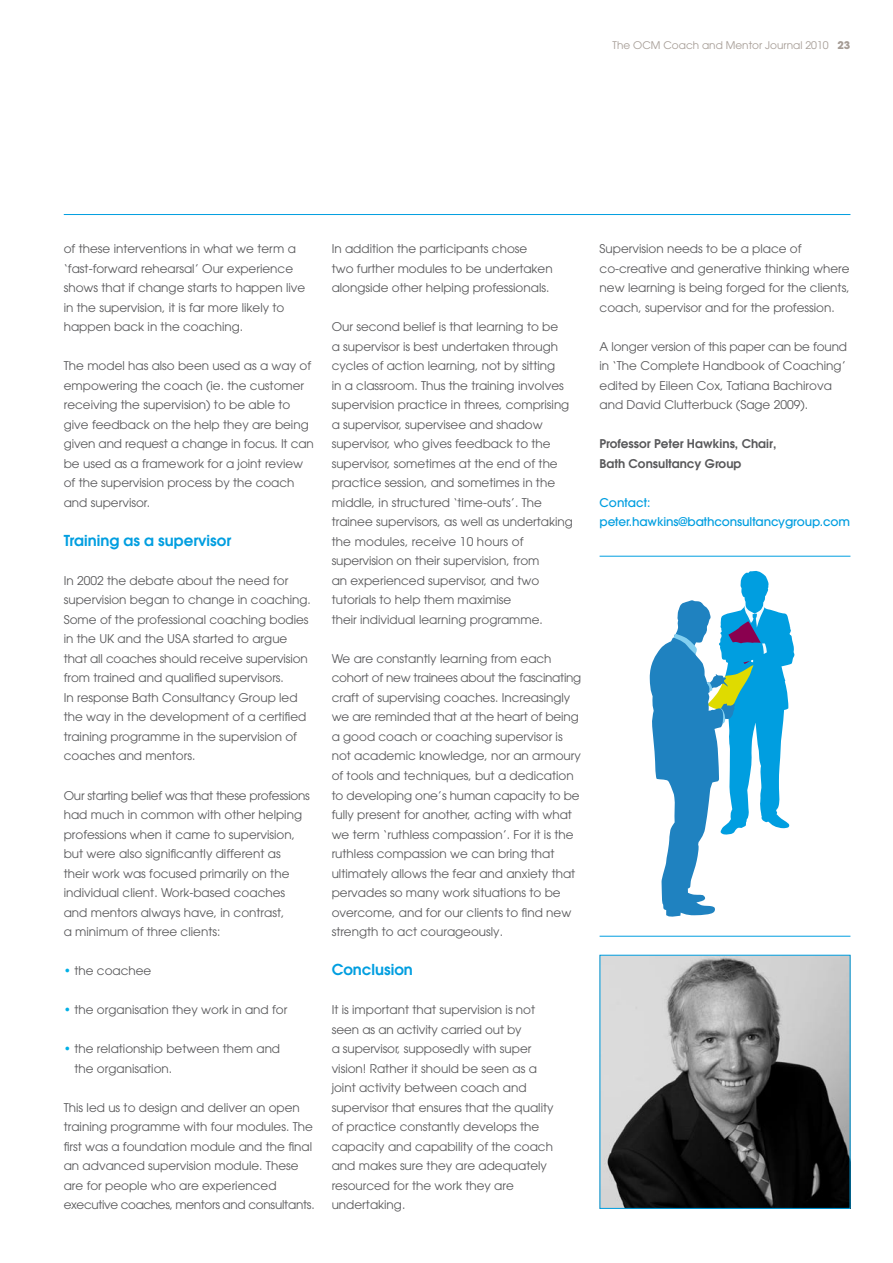
<style>
.page{position:relative;width:893px;height:1263px;background:#fff}
.page>*{position:absolute;margin:0;border:0;box-sizing:border-box;transform-origin:0 0}
.t1{font:600 15px "Avant Garde";color:#009ee0}
.t2{font:12px/19.5px "Avant Garde";color:#58585a}
.t3{font:600 12px/19.5px "Avant Garde";color:#58585a}
.t4{font:500 12px/19.5px "Avant Garde";letter-spacing:-.01em;color:#009ee0}
.t5{font:10.5px "Avant Garde";color:#a59c95}
.s1{font-weight:700}
.s2{color:#00b0e6}
</style>
<div class="page">
<hr style="left:64px;top:214px;width:786px;height:1px;background:#009ee0">
<hr style="left:600px;top:936px;width:250px;height:1px;background:#009ee0">
<img style="left:602px;top:957px;width:246px;height:250px">
<hr style="left:600px;top:556px;width:250px;height:1px;background:#009ee0">
<svg style="left:649px;top:571px;width:146px;height:346px"></svg>
<p class="t5" style="left:613px;top:39px;width:239px">The OCM Coach and Mentor Journal 2010 <span class="s1">23</span></p>
<p class="t2" style="left:64px;top:239px;width:243px">of these interventions in what we term a ‘fast-forward rehearsal’ Our experience shows that if change starts to happen live in the supervision, it is far more likely to happen back in the coaching.</p>
<p class="t2" style="left:64px;top:356px;width:252px">The model has also been used as a way of empowering the coach (ie. the customer receiving the supervision) to be able to give feedback on the help they are being given and request a change in focus. It can be used as a framework for a joint review of the supervision process by the coach and supervisor.</p>
<p class="t1" style="left:64px;top:531px;width:169px">Training as a supervisor</p>
<p class="t2" style="left:64px;top:571px;width:249px">In 2002 the debate about the need for supervision began to change in coaching.<br>Some of the professional coaching bodies in the UK and the USA</p>
<p class="t2" style="left:64px;top:629px;width:245px;text-indent:129px">started to argue that all coaches should receive supervision from trained and qualified supervisors.<br>In response Bath Consultancy Group led the way in the development of a certified training programme in the supervision of coaches and mentors.</p>
<p class="t2" style="left:64px;top:785px;width:248px">Our starting belief was that these professions had much in common with other helping professions when it came to supervision, but were also significantly different as<br>their work was focused primarily on the individual client. Work-based coaches and mentors always have, in contrast,<br>a minimum of three clients:</p>
<p class="t2" style="left:64px;top:961px;width:89px"><span class="s2">•</span> the coachee</p>
<p class="t2" style="left:64px;top:1000px;width:225px"><span class="s2">•</span> the organisation they work in and for</p>
<p class="t2" style="left:74px;top:1039px;width:207px;text-indent:-11px"><span class="s2">•</span> the relationship between them and the organisation.</p>
<p class="t2" style="left:64px;top:1097px;width:252px">This led us to design and deliver an open training programme with four modules. The first was a foundation module and the final an advanced supervision module. These are for people who are experienced executive coaches, mentors and consultants.</p>
<p class="t2" style="left:332px;top:239px;width:223px">In addition the participants chose<br>two further modules to be undertaken alongside other helping professionals.</p>
<p class="t2" style="left:332px;top:317px;width:243px">Our second belief is that learning to be<br>a supervisor is best undertaken through cycles of action learning, not by sitting<br>in a classroom. Thus the training involves supervision practice in threes, comprising a supervisor, supervisee and shadow supervisor, who gives feedback to the supervisor, sometimes at the end of the practice session, and sometimes in the middle, in structured ‘time-outs’. The trainee supervisors, as well as undertaking the modules, receive 10 hours of supervision on their supervision, from<br>an experienced supervisor, and two tutorials to help them maximise<br>their individual learning programme.</p>
<p class="t2" style="left:332px;top:649px;width:251px">We are constantly learning from each cohort of new trainees about the fascinating craft of supervising coaches. Increasingly we are reminded that at the heart of being a good coach or coaching supervisor is not academic knowledge, nor an armoury of tools and techniques, but a dedication to developing one’s human capacity to be fully present for another, acting with what we term ‘ruthless compassion’. For it is the ruthless compassion we can bring that ultimately allows the fear and anxiety that pervades so many work situations to be overcome, and for our clients to find new strength to act courageously.</p>
<p class="t1" style="left:332px;top:960px;width:83px">Conclusion</p>
<p class="t2" style="left:332px;top:1000px;width:223px">It is important that supervision is not seen as an activity carried out by<br>a supervisor, supposedly with super vision! Rather it should be seen as a joint activity between coach and supervisor that ensures that the quality of practice constantly develops the capacity and capability of the coach and makes sure they are adequately resourced for the work they are undertaking.</p>
<p class="t2" style="left:600px;top:239px;width:252px">Supervision needs to be a place of co-creative and generative thinking where new learning is being forged for the clients, coach, supervisor and for the profession.</p>
<p class="t2" style="left:600px;top:337px;width:249px">A longer version of this paper can be found in ‘The Complete Handbook of Coaching’ edited by Eileen Cox, Tatiana Bachirova and David Clutterbuck (Sage 2009).</p>
<p class="t3" style="left:600px;top:434px;width:178px">Professor Peter Hawkins, Chair,<br>Bath Consultancy Group</p>
<p class="t4" style="left:600px;top:493px;width:252px">Contact: peter.hawkins@bathconsultancygroup.com</p>
</div>
